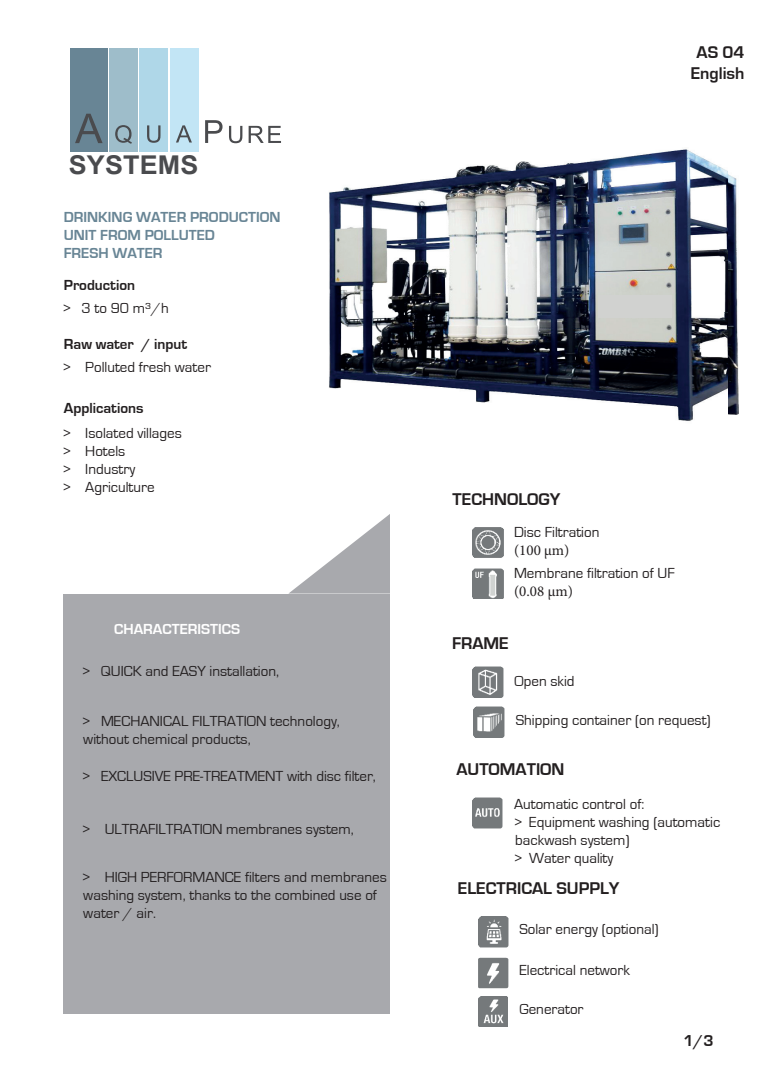
<style>
.page{position:relative;width:780px;height:1088px;background:#fff}
.page>*{position:absolute;margin:0;border:0;box-sizing:border-box;transform-origin:0 0}
.t1{font:700 25.88px "Arial";letter-spacing:.005em;color:#4a4b4e;scale:1.04 1}
.t2{font:700 17.5px/21px "Eurostile";color:#231f20;text-align:center}
.t3{font:700 16.25px "Eurostile";color:#231f20}
.t4{font:15px/18px "Eurostile";color:#231f20}
.t5{font:700 15px/18px "Eurostile";color:#688595}
.t6{font:700 15px "Eurostile";color:#231f20}
.t7{font:700 15px "Eurostile";color:#fff}
.t8{font:15px "Minion Pro";color:#231f20}
</style>
<div class="page">
<div style="left:64px;top:594px;width:326px;height:419px;background:#a8a9ad"></div>
<svg style="left:288px;top:514px;width:102px;height:80px"></svg>
<img style="left:472px;top:568px;width:31px;height:31px">
<img style="left:472px;top:527px;width:31px;height:31px">
<div style="left:70px;top:49px;width:38px;height:103px;background:#688595"></div>
<div style="left:109px;top:49px;width:29px;height:103px;background:#9ebdca"></div>
<div style="left:140px;top:48px;width:28px;height:104px;background:#afd7e8"></div>
<div style="left:170px;top:48px;width:28px;height:104px;background:#c2e5f5"></div>
<svg style="left:75px;top:114px;width:28px;height:29px"></svg>
<svg style="left:115px;top:125px;width:17px;height:19px"></svg>
<svg style="left:176px;top:125px;width:16px;height:17px"></svg>
<svg style="left:147px;top:125px;width:13px;height:18px"></svg>
<svg style="left:205px;top:120px;width:17px;height:23px"></svg>
<svg style="left:229px;top:126px;width:13px;height:17px"></svg>
<svg style="left:248px;top:126px;width:33px;height:17px"></svg>
<img style="left:472px;top:667px;width:31px;height:30px">
<img style="left:472px;top:798px;width:31px;height:30px">
<img style="left:478px;top:958px;width:30px;height:30px">
<img style="left:478px;top:917px;width:30px;height:30px">
<img style="left:478px;top:997px;width:29px;height:29px">
<img style="left:474px;top:706px;width:30px;height:31px">
<img style="left:329px;top:149px;width:399px;height:272px">
<img style="left:728px;top:174px;width:11px;height:241px">
<div style="left:598px;top:295px;width:73px;height:22px;background:#d1d2d0"></div>
<h1 class="t1" style="left:69px;top:148px;width:126px">SYSTEMS</h1>
<p class="t5" style="left:64px;top:209px;width:218px">DRINKING WATER PRODUCTION<br>UNIT FROM POLLUTED<br>FRESH WATER</p>
<p class="t6" style="left:64px;top:277px;width:73px">Production</p>
<p class="t4" style="left:64px;top:299px;width:106px">&gt; 3 to 90 m³/h</p>
<p class="t6" style="left:64px;top:336px;width:125px">Raw water / input</p>
<p class="t4" style="left:64px;top:359px;width:149px">&gt; Polluted fresh water</p>
<p class="t6" style="left:64px;top:400px;width:81px">Applications</p>
<p class="t4" style="left:64px;top:424px;width:119px">&gt; Isolated villages &gt; Hotels<br>&gt; Industry<br>&gt; Agriculture</p>
<p class="t7" style="left:114px;top:621px;width:127px">CHARACTERISTICS</p>
<p class="t4" style="left:83px;top:662px;width:197px">&gt; QUICK and EASY installation,</p>
<p class="t4" style="left:83px;top:713px;width:258px">&gt; MECHANICAL FILTRATION technology, without chemical products,</p>
<p class="t4" style="left:83px;top:768px;width:294px">&gt; EXCLUSIVE PRE-TREATMENT with disc filter,</p>
<p class="t4" style="left:83px;top:821px;width:272px">&gt; ULTRAFILTRATION membranes system,</p>
<p class="t4" style="left:83px;top:868px;width:305px">&gt; HIGH PERFORMANCE filters and membranes washing system, thanks to the combined use of water / air.</p>
<p class="t2" style="left:690px;top:42px;width:55px">AS 04<br>English</p>
<p class="t2" style="left:452px;top:489px;width:109px">TECHNOLOGY</p>
<p class="t4" style="left:514px;top:523px;width:87px">Disc Filtration</p>
<p class="t8" style="left:514px;top:540px;width:57px">(100 μm)</p>
<p class="t4" style="left:514px;top:564px;width:162px">Membrane filtration of UF</p>
<p class="t8" style="left:514px;top:581px;width:60px">(0.08 μm)</p>
<p class="t2" style="left:452px;top:633px;width:58px">FRAME</p>
<p class="t4" style="left:514px;top:672px;width:61px">Open skid</p>
<p class="t4" style="left:516px;top:712px;width:196px">Shipping container (on request)</p>
<p class="t2" style="left:456px;top:759px;width:110px">AUTOMATION</p>
<p class="t4" style="left:514px;top:795px;width:208px">Automatic control of:<br>&gt; Equipment washing (automatic backwash system)<br>&gt; Water quality</p>
<p class="t2" style="left:458px;top:878px;width:163px">ELECTRICAL SUPPLY</p>
<p class="t4" style="left:519px;top:921px;width:141px">Solar energy (optional)</p>
<p class="t4" style="left:519px;top:962px;width:112px">Electrical network</p>
<p class="t4" style="left:519px;top:1001px;width:66px">Generator</p>
<p class="t3" style="left:683px;top:1032px;width:32px">1/3</p>
</div>
